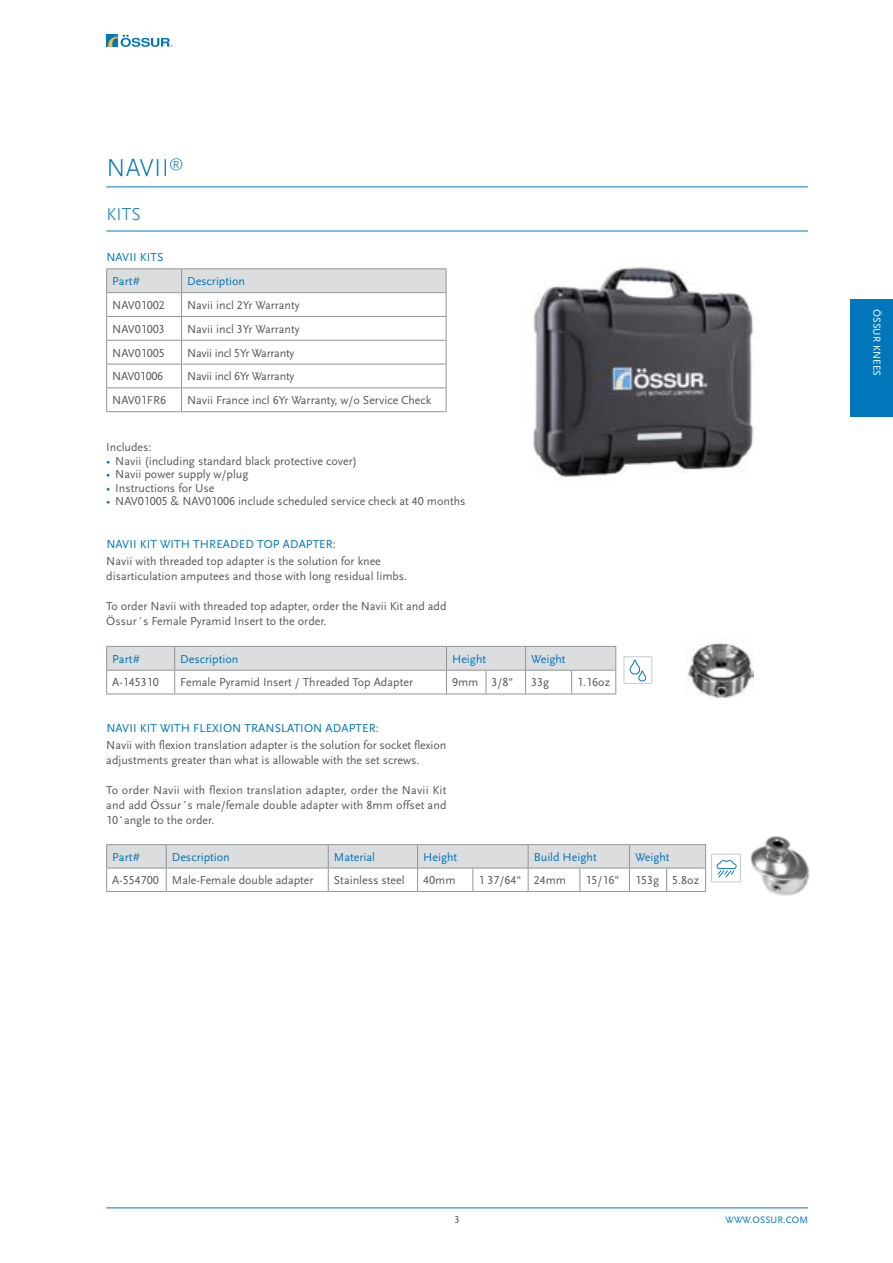
<style>
.page{position:relative;width:893px;height:1263px;background:#fff}
.page>*{position:absolute;margin:0;border:0;box-sizing:border-box;transform-origin:0 0}
.t1{font:300 25.5px "Scala Sans OT";letter-spacing:.01em;color:#0076bb}
.t2{font:300 18px "Scala Sans OT";color:#0076bb}
.t3{font:12px/15px "Scala Sans OT";color:#58595b}
.t4{font:12px/24.5px "Scala Sans OT";color:#0076bb}
.t5{font:12px "Scala Sans OT";letter-spacing:-.02em;color:#58595b}
.t6{font:10.5px "Scala Sans OT";letter-spacing:.01em;color:#fff}
.t7{font:10.5px "Scala Sans OT";color:#58595b}
.t8{font:9.75px "Scala Sans OT";letter-spacing:.01em;color:#0076bb}
.s1{color:#0076bb}
</style>
<div class="page">
<hr style="left:106px;top:1207px;width:702px;height:1px;background:#0076bb">
<div style="left:106px;top:34px;width:13px;height:13px;background:#0076bb"></div>
<svg style="left:108px;top:35px;width:65px;height:12px"></svg>
<div style="left:850px;top:299px;width:43px;height:117px;background:#0076bb"></div>
<hr style="left:106px;top:187px;width:702px;height:1px;background:#0076bb">
<hr style="left:106px;top:231px;width:702px;height:1px;background:#0076bb">
<hr style="left:106px;top:268px;width:76px;height:1px;background:#939598">
<hr style="left:182px;top:268px;width:264px;height:1px;background:#939598">
<hr style="left:106px;top:411px;width:76px;height:1px;background:#939598">
<svg style="left:106px;top:269px;width:341px;height:142px"></svg>
<hr style="left:182px;top:411px;width:264px;height:1px;background:#939598">
<hr style="left:106px;top:694px;width:69px;height:1px;background:#939598">
<hr style="left:175px;top:694px;width:271px;height:1px;background:#939598">
<hr style="left:446px;top:694px;width:40px;height:1px;background:#939598">
<hr style="left:486px;top:694px;width:40px;height:1px;background:#939598">
<hr style="left:526px;top:694px;width:46px;height:1px;background:#939598">
<svg style="left:106px;top:646px;width:510px;height:48px"></svg>
<hr style="left:572px;top:694px;width:44px;height:1px;background:#939598">
<svg style="left:629px;top:660px;width:18px;height:22px"></svg>
<div style="left:624px;top:656px;width:28px;height:28px;border:1px solid #c7c8ca"></div>
<hr style="left:106px;top:844px;width:60px;height:1px;background:#939598">
<hr style="left:166px;top:844px;width:162px;height:1px;background:#939598">
<hr style="left:328px;top:844px;width:90px;height:1px;background:#939598">
<hr style="left:418px;top:844px;width:55px;height:1px;background:#939598">
<hr style="left:473px;top:844px;width:55px;height:1px;background:#939598">
<hr style="left:528px;top:844px;width:52px;height:1px;background:#939598">
<hr style="left:580px;top:844px;width:49px;height:1px;background:#939598">
<hr style="left:629px;top:844px;width:38px;height:1px;background:#939598">
<hr style="left:667px;top:844px;width:39px;height:1px;background:#939598">
<svg style="left:106px;top:845px;width:600px;height:46px"></svg>
<hr style="left:166px;top:868px;width:162px;height:1px;background:#939598">
<hr style="left:328px;top:868px;width:90px;height:1px;background:#939598">
<hr style="left:418px;top:868px;width:55px;height:1px;background:#939598">
<hr style="left:473px;top:868px;width:55px;height:1px;background:#939598">
<hr style="left:528px;top:868px;width:52px;height:1px;background:#939598">
<hr style="left:580px;top:868px;width:49px;height:1px;background:#939598">
<hr style="left:629px;top:868px;width:38px;height:1px;background:#939598">
<hr style="left:667px;top:868px;width:39px;height:1px;background:#939598">
<hr style="left:106px;top:891px;width:60px;height:1px;background:#939598">
<hr style="left:166px;top:891px;width:162px;height:1px;background:#939598">
<hr style="left:328px;top:891px;width:90px;height:1px;background:#939598">
<hr style="left:418px;top:891px;width:55px;height:1px;background:#939598">
<hr style="left:473px;top:891px;width:55px;height:1px;background:#939598">
<hr style="left:528px;top:891px;width:52px;height:1px;background:#939598">
<hr style="left:580px;top:891px;width:49px;height:1px;background:#939598">
<hr style="left:629px;top:891px;width:38px;height:1px;background:#939598">
<hr style="left:667px;top:891px;width:39px;height:1px;background:#939598">
<svg style="left:716px;top:860px;width:21px;height:17px"></svg>
<div style="left:711px;top:854px;width:30px;height:28px;border:1px solid #c7c8ca"></div>
<img style="left:685px;top:637px;width:69px;height:61px">
<img style="left:533px;top:267px;width:221px;height:212px">
<img style="left:750px;top:836px;width:60px;height:60px">
<h1 class="t1" style="left:106px;top:154px;width:79px">NAVII<sup>®</sup></h1>
<h2 class="t2" style="left:106px;top:205px;width:36px">KITS</h2>
<p class="t4" style="left:112px;top:245px;width:53px;text-indent:-6px">NAVII KITS<br>Part#</p>
<p class="t4" style="left:187px;top:269px;width:59px">Description</p>
<p class="t3" style="left:112px;top:298px;width:54px">NAV01002</p>
<p class="t3" style="left:187px;top:298px;width:114px">Navii incl 2Yr Warranty</p>
<p class="t3" style="left:112px;top:322px;width:54px">NAV01003</p>
<p class="t3" style="left:187px;top:322px;width:114px">Navii incl 3Yr Warranty</p>
<p class="t3" style="left:112px;top:345px;width:54px">NAV01005</p>
<p class="t5" style="left:187px;top:346px;width:109px">Navii incl 5Yr Warranty</p>
<p class="t5" style="left:112px;top:370px;width:52px">NAV01006</p>
<p class="t5" style="left:187px;top:370px;width:109px">Navii incl 6Yr Warranty</p>
<p class="t3" style="left:112px;top:393px;width:55px">NAV01FR6</p>
<p class="t3" style="left:187px;top:393px;width:246px">Navii France incl 6Yr Warranty, w/o Service Check</p>
<p class="t3" style="left:106px;top:440px;width:47px">Includes:</p>
<p class="t3" style="left:106px;top:454px;width:252px"><span class="s1">•</span> Navii (including standard black protective cover)</p>
<p class="t3" style="left:106px;top:467px;width:144px"><span class="s1">•</span> Navii power supply w/plug</p>
<p class="t3" style="left:106px;top:481px;width:110px"><span class="s1">•</span> Instructions for Use</p>
<p class="t3" style="left:106px;top:494px;width:361px"><span class="s1">•</span> NAV01005 &amp; NAV01006 include scheduled service check at 40 months</p>
<p class="t4" style="left:106px;top:532px;width:231px">NAVII KIT WITH THREADED TOP ADAPTER:</p>
<p class="t3" style="left:106px;top:554px;width:302px">Navii with threaded top adapter is the solution for knee disarticulation amputees and those with long residual limbs.</p>
<p class="t3" style="left:106px;top:599px;width:342px">To order Navii with threaded top adapter, order the Navii Kit and add<br>Össur´s Female Pyramid Insert to the order.</p>
<p class="t4" style="left:112px;top:647px;width:29px">Part#</p>
<p class="t4" style="left:180px;top:647px;width:59px">Description</p>
<p class="t4" style="left:452px;top:647px;width:36px">Height</p>
<p class="t4" style="left:531px;top:647px;width:36px">Weight</p>
<p class="t3" style="left:112px;top:675px;width:48px">A-145310</p>
<p class="t3" style="left:180px;top:675px;width:234px">Female Pyramid Insert / Threaded Top Adapter</p>
<p class="t3" style="left:452px;top:675px;width:63px">9mm 3/8"</p>
<p class="t3" style="left:531px;top:675px;width:20px">33g</p>
<p class="t3" style="left:577px;top:675px;width:34px">1.16oz</p>
<p class="t4" style="left:106px;top:716px;width:274px">NAVII KIT WITH FLEXION TRANSLATION ADAPTER:</p>
<p class="t3" style="left:106px;top:737px;width:342px">Navii with flexion translation adapter is the solution for socket flexion adjustments greater than what is allowable with the set screws.</p>
<p class="t3" style="left:106px;top:782px;width:342px;text-align:justify">To order Navii with flexion translation adapter, order the Navii Kit and add Össur´s male/female double adapter with 8mm offset and 10˚angle to the order.</p>
<p class="t4" style="left:112px;top:845px;width:29px">Part#</p>
<p class="t4" style="left:172px;top:845px;width:59px">Description</p>
<p class="t4" style="left:334px;top:845px;width:43px">Material</p>
<p class="t4" style="left:423px;top:845px;width:36px">Height</p>
<p class="t4" style="left:534px;top:845px;width:64px">Build Height</p>
<p class="t4" style="left:635px;top:845px;width:36px">Weight</p>
<p class="t3" style="left:112px;top:873px;width:203px">A-554700 Male-Female double adapter</p>
<p class="t3" style="left:334px;top:873px;width:72px">Stainless steel</p>
<p class="t3" style="left:423px;top:873px;width:34px">40mm</p>
<p class="t3" style="left:478px;top:873px;width:89px">1 37/64" 24mm</p>
<p class="t3" style="left:585px;top:873px;width:35px">15/16"</p>
<p class="t3" style="left:635px;top:873px;width:66px">153g 5.8oz</p>
<p class="t6" style="left:883px;top:309px;width:69px;rotate:90deg">ÖSSUR KNEES</p>
<p class="t7" style="left:454px;top:1214px;width:7px">3</p>
<p class="t8" style="left:725px;top:1214px;width:84px">WWW.OSSUR.COM</p>
</div>
